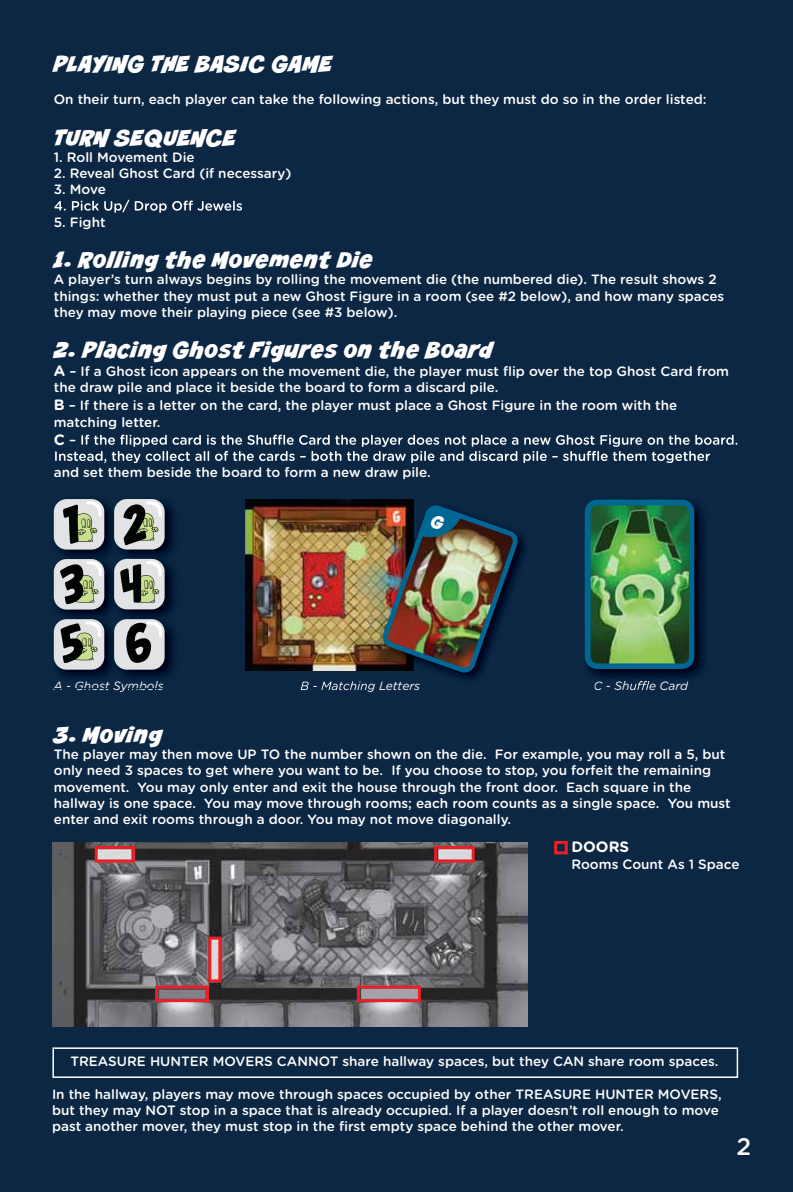
<style>
.page{position:relative;width:793px;height:1192px;background:#fff}
.page>*{position:absolute;margin:0;border:0;box-sizing:border-box;transform-origin:0 0}
.t1{font:500 24px "Gotham Rounded";color:#fff}
.t2{font:21px "CC Smash";letter-spacing:.03em;color:#fff}
.t3{font:700 15px "Gotham Rounded";color:#fff}
.t4{font:500 13.5px/16.2px "Gotham Rounded";color:#fff}
.t5{font:italic 12px "Gotham Rounded";color:#fcfcfc}
.t6{font:italic 12px "Gotham Rounded";color:#fff}
.t7{font:italic 12px "Gotham Rounded";color:#fdfdfd}
.s1{font-weight:700;font-size:15px}
.s2{color:#fdfdfd}
.s3{color:#f0f1f1}
.s4{color:#fff}
.s5{color:#fafbfb}
.s6{color:#fcfcfc}
.s7{color:#f1f1f2}
</style>
<div class="page">
<div style="left:0;top:0;width:793px;height:1191px;background:#0c2744"></div>
<svg style="left:54px;top:200px;width:188px;height:13px"></svg>
<svg style="left:55px;top:435px;width:682px;height:28px"></svg>
<svg style="left:52px;top:1047px;width:686px;height:30px"></svg>
<img style="left:245px;top:499px;width:127px;height:171px">
<img style="left:372px;top:499px;width:153px;height:180px">
<img style="left:53px;top:499px;width:121px;height:179px">
<div style="left:54px;top:499px;width:50px;height:50px;background:#e2e3e4;border-radius:13px"></div>
<svg style="left:63px;top:501px;width:39px;height:43px"></svg>
<div style="left:114px;top:499px;width:51px;height:50px;background:#e2e3e4;border-radius:13px"></div>
<svg style="left:123px;top:501px;width:39px;height:44px"></svg>
<div style="left:54px;top:559px;width:50px;height:50px;background:#e2e3e4;border-radius:13px"></div>
<svg style="left:60px;top:561px;width:42px;height:43px"></svg>
<div style="left:114px;top:559px;width:51px;height:50px;background:#e2e3e4;border-radius:13px"></div>
<svg style="left:120px;top:561px;width:42px;height:41px"></svg>
<div style="left:54px;top:619px;width:50px;height:50px;background:#e2e3e4;border-radius:13px"></div>
<svg style="left:60px;top:621px;width:41px;height:42px"></svg>
<div style="left:114px;top:619px;width:51px;height:50px;background:#e2e3e4;border-radius:13px"></div>
<svg style="left:126px;top:621px;width:36px;height:42px"></svg>
<img style="left:584px;top:499px;width:120px;height:179px">
<svg style="left:53px;top:681px;width:603px;height:11px"></svg>
<img style="left:585px;top:500px;width:109px;height:169px">
<img style="left:52px;top:842px;width:475px;height:184px">
<svg style="left:357px;top:985px;width:64px;height:17px"></svg>
<svg style="left:95px;top:846px;width:40px;height:16px"></svg>
<svg style="left:434px;top:846px;width:41px;height:16px"></svg>
<svg style="left:155px;top:936px;width:66px;height:66px;background:#947379"></svg>
<svg style="left:554px;top:841px;width:14px;height:13px"></svg>
<img style="left:381px;top:505px;width:138px;height:169px">
<h2 class="t2" style="left:54px;top:52px;width:280px">PLAYING THE BASIC GAME</h2>
<p class="t4" style="left:54px;top:91px;width:654px">On their turn, each player can take the following actions, but they must do so in the order listed:</p>
<h2 class="t2" style="left:54px;top:125px;width:184px">TURN SEQUENCE</h2>
<p class="t4" style="left:54px;top:148px;width:142px">1. Roll Movement Die</p>
<p class="t4" style="left:54px;top:165px;width:239px">2. Reveal Ghost Card (if necessary)</p>
<p class="t4" style="left:54px;top:181px;width:54px">3. Move</p>
<p class="t4" style="left:54px;top:213px;width:53px">5. Fight</p>
<h2 class="t2" style="left:54px;top:248px;width:321px">1. Rolling the Movement Die</h2>
<p class="t4" style="left:54px;top:271px;width:672px">A player’s turn always begins by rolling the movement die (the numbered die). The result shows 2 things: whether they must put a new Ghost Figure in a room (see #2 below), and how many spaces they may move their playing piece (see #3 below).</p>
<h2 class="t2" style="left:54px;top:338px;width:440px">2. Placing Ghost Figures on the Board</h2>
<p class="t4" style="left:54px;top:363px;width:677px"><span class="s1">A</span> – If a Ghost icon appears on the movement die, the player must flip over the top Ghost Card from the draw pile and place it beside the board to form a discard pile.</p>
<p class="t4" style="left:54px;top:397px;width:625px"><span class="s1">B</span> – If there is a letter on the card, the player must place a Ghost Figure in the room with the matching letter.</p>
<p class="t3" style="left:54px;top:428px;width:13px">C</p>
<p class="t4" style="left:54px;top:463px;width:378px">and set them beside the board to form a new draw pile.</p>
<p class="t5" style="left:53px;top:677px;width:112px"><span class="s2">A -</span> <span class="s3">Gh</span>ost <span class="s4">Sy</span><span class="s5">mbo</span><span class="s3">l</span>s</p>
<p class="t7" style="left:593px;top:677px;width:37px">C - <span class="s6">Sh</span></p>
<p class="t5" style="left:659px;top:677px;width:30px">Car<span class="s7">d</span></p>
<h2 class="t2" style="left:54px;top:722px;width:110px">3. Moving</h2>
<p class="t4" style="left:54px;top:745px;width:678px">The player may then move UP TO the number shown on the die. For example, you may roll a 5, but only need 3 spaces to get where you want to be. If you choose to stop, you forfeit the remaining movement. You may only enter and exit the house through the front door. Each square in the hallway is one space. You may move through rooms; each room counts as a single space. You must enter and exit rooms through a door. You may not move diagonally.</p>
<p class="t3" style="left:571px;top:836px;width:59px">DOORS</p>
<p class="t4" style="left:571px;top:855px;width:169px">Rooms Count As 1 Space</p>
<p class="t6" style="left:367px;top:677px;width:54px">g Letters</p>
<p class="t4" style="left:70px;top:1052px;width:649px">TREASURE HUNTER MOVERS CANNOT share hallway spaces, but they CAN share room spaces.</p>
<p class="t4" style="left:52px;top:1085px;width:671px">In the hallway, players may move through spaces occupied by other TREASURE HUNTER MOVERS, but they may NOT stop in a space that is already occupied. If a player doesn’t roll enough to move past another mover, they must stop in the first empty space behind the other mover.</p>
<h1 class="t1" style="left:736px;top:1129px;width:16px">2</h1>
</div>
